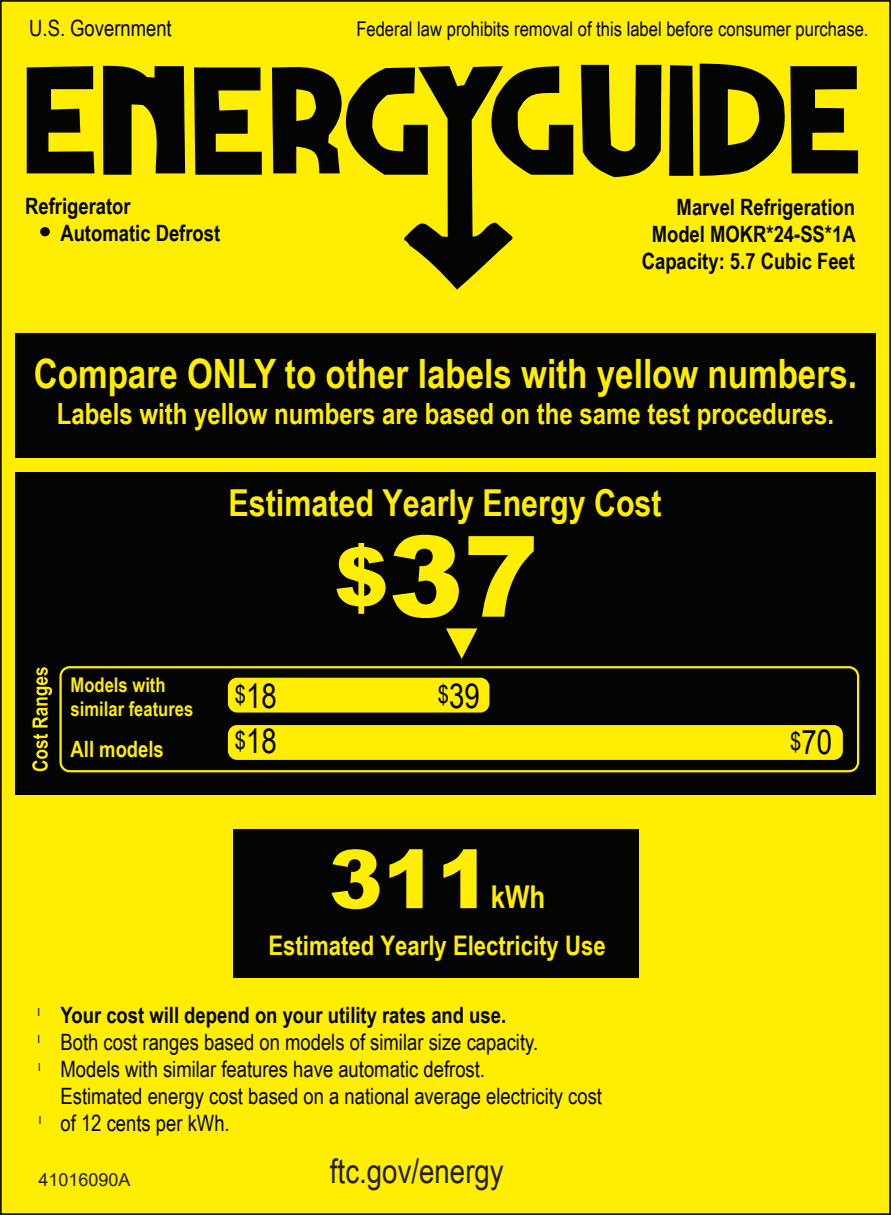
<style>
.page{position:relative;width:891px;height:1215px;background:#ffee01}
.page>*{position:absolute;margin:0;border:0;box-sizing:border-box;transform-origin:0 0}
.t1{font:900 112.5px "Arial";color:#ffee01}
.t2{font:900 81px "Arial";color:#ffee01}
.t3{font:700 40.5px "Arial Narrow";color:#ffee01}
.t4{font:700 37.12px "Arial Narrow";color:#ffee01}
.t5{font:33.75px "Arial Narrow";color:#231f20}
.t6{font:33.75px "Arial Narrow";color:#040503}
.t7{font:700 31.5px "Arial Narrow";color:#ffee01}
.t8{font:700 29.25px "Arial Narrow";color:#ffee01}
.t9{font:700 27px "Arial Narrow";color:#ffee01}
.t10{font:22.5px/27px "Arial Narrow";color:#040503}
.t11{font:700 22.5px/27px "Arial Narrow";color:#040503}
.t12{font:700 22.5px "Arial Narrow";color:#ffee01}
.t13{font:20.25px "Arial Narrow";color:#040503}
.t14{font:700 20.25px/24.3px "Arial Narrow";color:#ffee01}
.t15{font:18px "Arial";color:#231f20}
.t16{font:11.25px "Zapf Dingbats IT Cby BT";color:#040503}
.s1{font-size:81px}
.s2{font-size:24.75px}
</style>
<div class="page">
<div style="left:234px;top:829px;width:405px;height:149px;background:#040503"></div>
<div style="left:16px;top:472px;width:860px;height:323px;background:#040503"></div>
<svg style="left:32px;top:734px;width:16px;height:37px"></svg>
<svg style="left:32px;top:667px;width:20px;height:61px"></svg>
<div style="left:16px;top:334px;width:860px;height:124px;background:#040503"></div>
<div style="left:40px;top:227px;width:10px;height:9px;background:#040503;border-radius:50%"></div>
<svg style="left:581px;top:65px;width:80px;height:112px;background:#565102"></svg>
<svg style="left:669px;top:65px;width:24px;height:111px;background:#0c0d02"></svg>
<svg style="left:103px;top:65px;width:82px;height:110px;background:#3b3802"></svg>
<svg style="left:194px;top:67px;width:68px;height:108px;background:#4e4a02"></svg>
<svg style="left:27px;top:66px;width:67px;height:107px;background:#4e4902"></svg>
<svg style="left:272px;top:63px;width:301px;height:227px;background:#a59a01"></svg>
<svg style="left:700px;top:64px;width:158px;height:112px;background:#575202"></svg>
<div style="left:59px;top:666px;width:800px;height:106px;border:2px solid #ffee01;border-radius:9px"></div>
<div style="left:228px;top:725px;width:615px;height:35px;background:#ffee01;border-radius:9px"></div>
<svg style="left:446px;top:628px;width:31px;height:31px"></svg>
<div style="left:228px;top:678px;width:261px;height:35px;background:#ffee01;border-radius:9px"></div>
<p class="t10" style="left:29px;top:14px;width:144px">U.S. Government</p>
<p class="t13" style="left:356px;top:14px;width:514px">Federal law prohibits removal of this label before consumer purchase.</p>
<p class="t11" style="left:60px;top:191px;width:161px;text-indent:-35px">Refrigerator<br>Automatic Defrost</p>
<p class="t11" style="left:642px;top:192px;width:215px;text-align:right">Marvel Refrigeration<br>Model MOKR*24-SS*1A<br>Capacity: 5.7 Cubic Feet</p>
<h3 class="t3" style="left:34px;top:343px;width:825px">Compare ONLY to other labels with yellow numbers.</h3>
<h3 class="t8" style="left:57px;top:392px;width:779px">Labels with yellow numbers are based on the same test procedures.</h3>
<h3 class="t4" style="left:229px;top:475px;width:435px">Estimated Yearly Energy Cost</h3>
<p class="t14" style="left:71px;top:671px;width:124px">Models with similar features</p>
<p class="t12" style="left:71px;top:733px;width:95px">All models</p>
<h1 class="t1" style="left:334px;top:495px;width:206px"><span class="s1">$</span>37</h1>
<h3 class="t6" style="left:235px;top:671px;width:44px"><span class="s2">$</span>18</h3>
<h3 class="t6" style="left:438px;top:671px;width:44px"><span class="s2">$</span>39</h3>
<h3 class="t6" style="left:235px;top:716px;width:44px"><span class="s2">$</span>18</h3>
<h3 class="t6" style="left:790px;top:718px;width:44px"><span class="s2">$</span>70</h3>
<p class="t16" style="left:37px;top:1005px;width:4px">●</p>
<p class="t16" style="left:37px;top:1032px;width:4px">●</p>
<p class="t16" style="left:38px;top:1061px;width:4px">●</p>
<p class="t16" style="left:39px;top:1113px;width:4px">●</p>
<h2 class="t2" style="left:329px;top:820px;width:164px">311</h2>
<h3 class="t7" style="left:491px;top:873px;width:56px">kWh</h3>
<p class="t9" style="left:268px;top:925px;width:339px">Estimated Yearly Electricity Use</p>
<p class="t11" style="left:61px;top:1001px;width:447px">Your cost will depend on your utility rates and use.</p>
<p class="t10" style="left:61px;top:1028px;width:543px">Both cost ranges based on models of similar size capacity.<br>Models with similar features have automatic defrost.<br>Estimated energy cost based on a national average electricity cost of 12 cents per kWh.</p>
<p class="t15" style="left:38px;top:1167px;width:94px">41016090A</p>
<h3 class="t5" style="left:330px;top:1146px;width:175px">ftc.gov/energy</h3>
</div>
